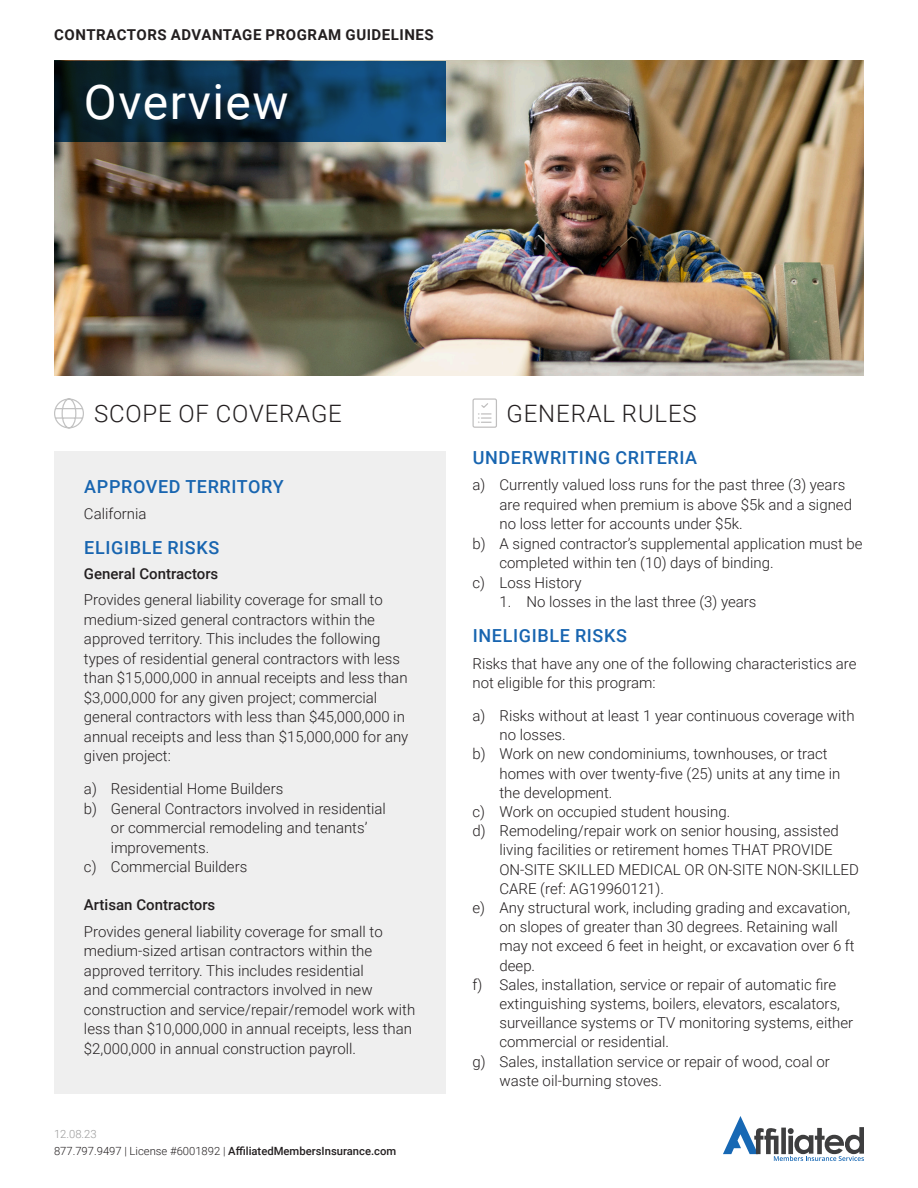
<style>
.page{position:relative;width:918px;height:1188px;background:#fff}
.page>*{position:absolute;margin:0;border:0;box-sizing:border-box;transform-origin:0 0}
.t1{font:48px "Roboto";letter-spacing:.03em;color:#fff}
.t2{font:300 24px "Roboto";letter-spacing:.035em;color:#231f20}
.t3{font:500 18px "Roboto";letter-spacing:.035em;color:#1865b0}
.t4{font:300 15px/19.5px "Roboto";color:#231f20}
.t5{font:700 15px "Roboto";letter-spacing:.035em;color:#231f20}
.t6{font:500 15px "Roboto";color:#231f20}
.t7{font:500 11.25px "Roboto";color:#231f20}
.t8{font:300 11.25px "Roboto";color:#999}
.s1{font-weight:300}
</style>
<div class="page">
<svg style="left:723px;top:1116px;width:141px;height:45px"></svg>
<img style="left:54px;top:61px;width:810px;height:315px">
<div style="left:54px;top:451px;width:392px;height:643px;background:#efefef"></div>
<svg style="left:54px;top:398px;width:30px;height:31px"></svg>
<svg style="left:54px;top:61px;width:392px;height:80px;background:#0c324c"></svg>
<svg style="left:472px;top:398px;width:25px;height:30px"></svg>
<p class="t5" style="left:54px;top:24px;width:381px">CONTRACTORS ADVANTAGE PROGRAM GUIDELINES</p>
<p class="t1" style="left:84px;top:68px;width:206px">Overview</p>
<p class="t2" style="left:94px;top:397px;width:249px">SCOPE OF COVERAGE</p>
<p class="t2" style="left:507px;top:397px;width:192px">GENERAL RULES</p>
<p class="t3" style="left:84px;top:474px;width:201px">APPROVED TERRITORY</p>
<p class="t4" style="left:84px;top:503px;width:64px">California</p>
<p class="t3" style="left:84px;top:535px;width:137px">ELIGIBLE RISKS</p>
<p class="t6" style="left:84px;top:563px;width:136px">General Contractors</p>
<p class="t4" style="left:84px;top:590px;width:326px">Provides general liability coverage for small to medium-sized general contractors within the approved territory. This includes the following types of residential general contractors with less than $15,000,000 in annual receipts and less than $3,000,000 for any given project; commercial general contractors with less than $45,000,000 in annual receipts and less than $15,000,000 for any given project:</p>
<p class="t4" style="left:84px;top:779px;width:201px">a) Residential Home Builders</p>
<p class="t4" style="left:111px;top:798px;width:276px;text-indent:-27px">b) General Contractors involved in residential or commercial remodeling and tenants’ improvements.</p>
<p class="t4" style="left:84px;top:857px;width:165px">c) Commercial Builders</p>
<p class="t6" style="left:84px;top:895px;width:133px">Artisan Contractors</p>
<p class="t4" style="left:84px;top:921px;width:333px">Provides general liability coverage for small to medium‐sized artisan contractors within the approved territory. This includes residential<br>and commercial contractors involved in new construction and service/repair/remodel work with less than $10,000,000 in annual receipts, less than $2,000,000 in annual construction payroll.</p>
<p class="t8" style="left:54px;top:1126px;width:44px">12.08.23</p>
<p class="t7" style="left:54px;top:1143px;width:344px"><span class="s1">877.797.9497 | License #6001892 |</span> AffiliatedMembersInsurance.com</p>
<p class="t3" style="left:473px;top:445px;width:226px">UNDERWRITING CRITERIA</p>
<p class="t4" style="left:500px;top:475px;width:354px;text-indent:-27px">a) Currently valued loss runs for the past three (3) years are required when premium is above $5k and a signed no loss letter for accounts under $5k.</p>
<p class="t4" style="left:500px;top:533px;width:365px;text-indent:-27px">b) A signed contractor’s supplemental application must be completed within ten (10) days of binding.</p>
<p class="t4" style="left:472px;top:572px;width:111px">c) Loss History</p>
<p class="t4" style="left:500px;top:592px;width:258px">1. No losses in the last three (3) years</p>
<p class="t3" style="left:473px;top:623px;width:156px">INELIGIBLE RISKS</p>
<p class="t4" style="left:472px;top:653px;width:386px">Risks that have any one of the following characteristics are not eligible for this program:</p>
<p class="t4" style="left:500px;top:705px;width:357px;text-indent:-27px">a) Risks without at least 1 year continuous coverage with no losses.</p>
<p class="t4" style="left:500px;top:744px;width:342px;text-indent:-27px">b) Work on new condominiums, townhouses, or tract homes with over twenty-five (25) units at any time in the development.</p>
<p class="t4" style="left:472px;top:801px;width:259px">c) Work on occupied student housing.</p>
<p class="t4" style="left:500px;top:821px;width:361px;text-indent:-27px">d) Remodeling/repair work on senior housing, assisted living facilities or retirement homes THAT PROVIDE ON-SITE SKILLED MEDICAL OR ON-SITE NON-SKILLED CARE (ref: AG19960121).</p>
<p class="t4" style="left:500px;top:897px;width:357px;text-indent:-27px">e) Any structural work, including grading and excavation, on slopes of greater than 30 degrees. Retaining wall may not exceed 6 feet in height, or excavation over 6 ft deep.</p>
<p class="t4" style="left:500px;top:974px;width:355px;text-indent:-27px">f) Sales, installation, service or repair of automatic fire extinguishing systems, boilers, elevators, escalators, surveillance systems or TV monitoring systems, either commercial or residential.</p>
<p class="t4" style="left:500px;top:1051px;width:332px;text-indent:-27px">g) Sales, installation service or repair of wood, coal or waste oil-burning stoves.</p>
</div>
